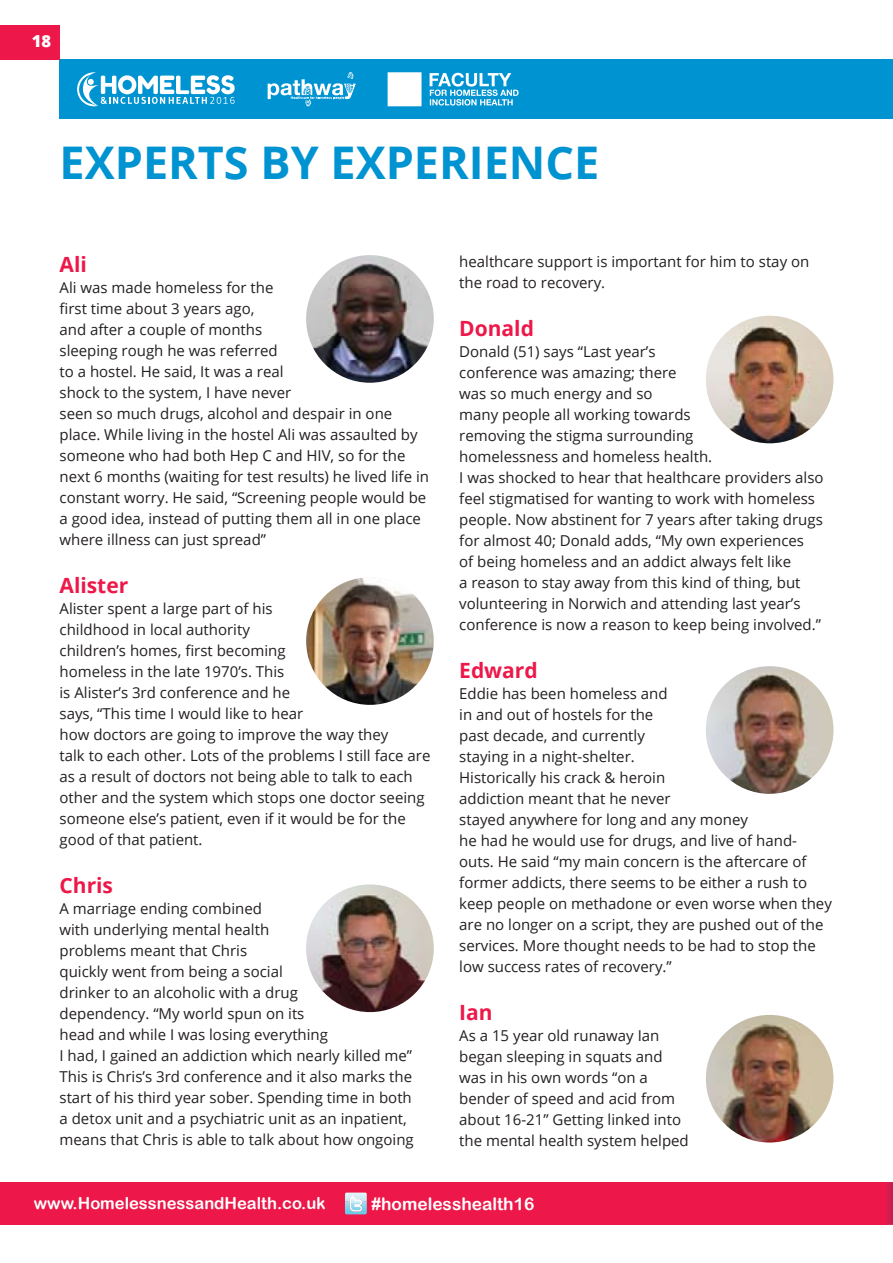
<style>
.page{position:relative;width:893px;height:1263px;background:#fff}
.page>*{position:absolute;margin:0;border:0;box-sizing:border-box;transform-origin:0 0}
.t1{font:700 45px "Open Sans";color:#0093d1}
.t2{font:700 21px "Open Sans";color:#ed1849}
.t3{font:17.25px "Arial Rounded MT Bold";color:#fff}
.t4{font:16.5px "Arial Rounded MT Bold";color:#fff}
.t5{font:800 16.5px "Open Sans";color:#fff}
.t6{font:15px/21px "Open Sans";color:#231f20}
</style>
<div class="page">
<div style="left:60px;top:60px;width:833px;height:59px;background:#0093d1"></div>
<svg style="left:268px;top:72px;width:251px;height:34px"></svg>
<svg style="left:77px;top:72px;width:158px;height:34px"></svg>
<div style="left:0;top:26px;width:60px;height:34px;background:#ed1849"></div>
<div style="left:0;top:1182px;width:893px;height:43px;background:#ed1849"></div>
<svg style="left:345px;top:1192px;width:22px;height:22px"></svg>
<img style="left:306px;top:255px;width:128px;height:128px;border-radius:64px">
<img style="left:306px;top:577px;width:128px;height:128px;border-radius:64px">
<img style="left:306px;top:884px;width:128px;height:128px;border-radius:64px">
<img style="left:706px;top:316px;width:127px;height:127px;border-radius:64px">
<img style="left:706px;top:666px;width:127px;height:128px;border-radius:64px">
<img style="left:706px;top:1015px;width:127px;height:127px;border-radius:64px">
<p class="t5" style="left:32px;top:28px;width:21px">18</p>
<h1 class="t1" style="left:60px;top:131px;width:541px">EXPERTS BY EXPERIENCE</h1>
<h2 class="t2" style="left:60px;top:250px;width:29px">Ali</h2>
<p class="t6" style="left:60px;top:277px;width:371px">Ali was made homeless for the<br>first time about 3 years ago,<br>and after a couple of months<br>sleeping rough he was referred<br>to a hostel. He said, It was a real<br>shock to the system, I have never<br>seen so much drugs, alcohol and despair in one place. While living in the hostel Ali was assaulted by someone who had both Hep C and HIV, so for the next 6 months (waiting for test results) he lived life in constant worry. He said, “Screening people would be a good idea, instead of putting them all in one place where illness can just spread”</p>
<h2 class="t2" style="left:60px;top:571px;width:70px">Alister</h2>
<p class="t6" style="left:60px;top:598px;width:372px">Alister spent a large part of his<br>childhood in local authority<br>children’s homes, first becoming<br>homeless in the late 1970’s. This<br>is Alister’s 3rd conference and he<br>says, “This time I would like to hear<br>how doctors are going to improve the way they<br>talk to each other. Lots of the problems I still face are as a result of doctors not being able to talk to each other and the system which stops one doctor seeing someone else’s patient, even if it would be for the good of that patient.</p>
<h2 class="t2" style="left:60px;top:871px;width:55px">Chris</h2>
<p class="t6" style="left:60px;top:898px;width:356px">A marriage ending combined<br>with underlying mental health<br>problems meant that Chris<br>quickly went from being a social<br>drinker to an alcoholic with a drug<br>dependency. “My world spun on its<br>head and while I was losing everything<br>I had, I gained an addiction which nearly killed me” This is Chris’s 3rd conference and it also marks the start of his third year sober. Spending time in both a detox unit and a psychiatric unit as an inpatient, means that Chris is able to talk about how ongoing</p>
<p class="t6" style="left:459px;top:250px;width:352px">healthcare support is important for him to stay on the road to recovery.</p>
<h2 class="t2" style="left:459px;top:313px;width:76px">Donald</h2>
<p class="t6" style="left:459px;top:340px;width:366px">Donald (51) says “Last year’s<br>conference was amazing; there<br>was so much energy and so<br>many people all working towards<br>removing the stigma surrounding<br>homelessness and homeless health.<br>I was shocked to hear that healthcare providers also feel stigmatised for wanting to work with homeless people. Now abstinent for 7 years after taking drugs for almost 40; Donald adds, “My own experiences<br>of being homeless and an addict always felt like<br>a reason to stay away from this kind of thing, but volunteering in Norwich and attending last year’s conference is now a reason to keep being involved.”</p>
<h2 class="t2" style="left:459px;top:655px;width:80px">Edward</h2>
<p class="t6" style="left:459px;top:682px;width:374px">Eddie has been homeless and<br>in and out of hostels for the<br>past decade, and currently<br>staying in a night-shelter.<br>Historically his crack &amp; heroin<br>addiction meant that he never<br>stayed anywhere for long and any money<br>he had he would use for drugs, and live of hand&shy;outs. He said “my main concern is the aftercare of former addicts, there seems to be either a rush to keep people on methadone or even worse when they are no longer on a script, they are pushed out of the services. More thought needs to be had to stop the low success rates of recovery.”</p>
<h2 class="t2" style="left:459px;top:997px;width:35px">Ian</h2>
<p class="t6" style="left:459px;top:1024px;width:231px">As a 15 year old runaway Ian began sleeping in squats and was in his own words “on a bender of speed and acid from about 16-21” Getting linked into the mental health system helped</p>
<p class="t4" style="left:34px;top:1193px;width:293px">www.HomelessnessandHealth.co.uk</p>
<p class="t3" style="left:372px;top:1193px;width:164px">#homelesshealth16</p>
</div>
